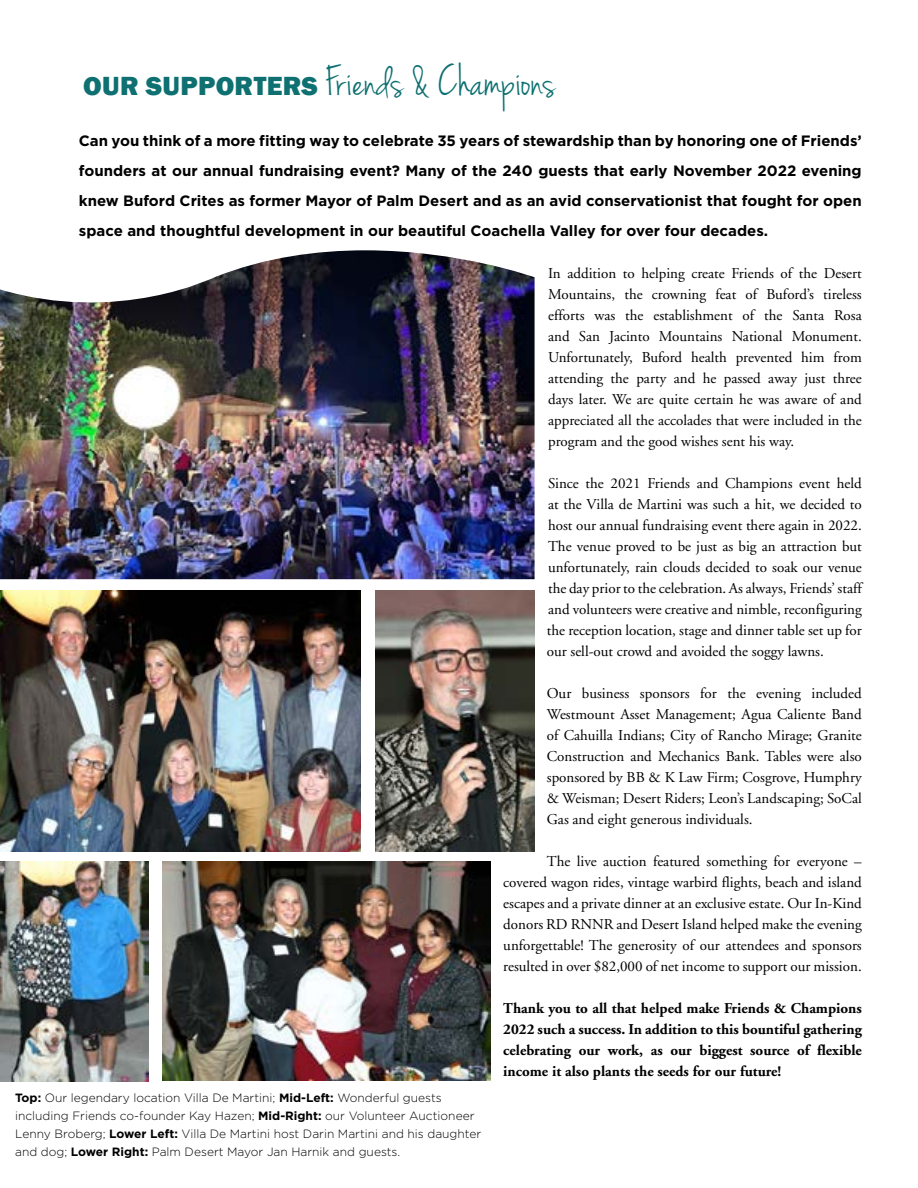
<style>
.page{position:relative;width:918px;height:1188px;background:#fff}
.page>*{position:absolute;margin:0;border:0;box-sizing:border-box;transform-origin:0 0}
.t1{font:45px "Jenna Sue";letter-spacing:.01em;color:#0e7071}
.t2{font:15px/21px "Adobe Garamond";color:#000;text-align:justify}
.t3{font:700 15px/30px "Gotham";color:#000;text-align:justify}
.t4{font:700 15px/21px "Adobe Garamond";color:#000;text-align:justify}
.t5{font:300 12px/18px "Gotham";color:#000}
.s1{font-family:"Franklin Gothic";font-weight:800;font-size:27px}
.s2{font-weight:700}
</style>
<div class="page">
<img style="left:162px;top:862px;width:328px;height:219px">
<img style="left:0;top:590px;width:361px;height:261px">
<img style="left:375px;top:590px;width:160px;height:261px">
<img style="left:0;top:862px;width:148px;height:219px">
<img style="left:0;top:250px;width:535px;height:329px">
<h1 class="t1" style="left:83px;top:56px;width:474px"><span class="s1">OUR SUPPORTERS</span> Friends &amp; Champions</h1>
<p class="t3" style="left:79px;top:125px;width:785px">Can you think of a more fitting way to celebrate 35 years of stewardship than by honoring one of Friends’ founders at our annual fundraising event? Many of the 240 guests that early November 2022 evening knew Buford Crites as former Mayor of Palm Desert and as an avid conservationist that fought for open space and thoughtful development in our beautiful Coachella Valley for over four decades.</p>
<p class="t2" style="left:548px;top:263px;width:315px">In addition to helping create Friends of the Desert Mountains, the crowning feat of Buford’s tireless efforts was the establishment of the Santa Rosa and San Jacinto Mountains National Monument.<br>Unfortunately, Buford health prevented him from attending the party and he passed away just three days later. We are quite certain he was aware of and appreciated all the accolades that were included in the program and the good wishes sent his way.</p>
<p class="t2" style="left:547px;top:473px;width:317px">Since the 2021 Friends and Champions event held at the Villa de Martini was such a hit, we decided to host our annual fundraising event there again in 2022.<br>The venue proved to be just as big an attraction but unfortunately, rain clouds decided to soak our venue the day prior to the celebration. As always, Friends’ staff and volunteers were creative and nimble, reconfiguring the reception location, stage and dinner table set up for our sell-out crowd and avoided the soggy lawns.</p>
<p class="t2" style="left:547px;top:683px;width:317px">Our business sponsors for the evening included Westmount Asset Management; Agua Caliente Band of Cahuilla Indians; City of Rancho Mirage; Granite Construction and Mechanics Bank. Tables were also sponsored by BB &amp; K Law Firm; Cosgrove, Humphry &amp; Weisman; Desert Riders; Leon’s Landscaping; SoCal Gas and eight generous individuals.</p>
<p class="t2" style="left:503px;top:851px;width:360px;text-indent:44px">The live auction featured something for everyone – covered wagon rides, vintage warbird flights, beach and island escapes and a private dinner at an exclusive estate. Our In-Kind donors RD RNNR and Desert Island helped make the evening unforgettable! The generosity of our attendees and sponsors resulted in over $82,000 of net income to support our mission.</p>
<p class="t4" style="left:503px;top:998px;width:360px">Thank you to all that helped make Friends &amp; Champions 2022 such a success. In addition to this bountiful gathering celebrating our work, as our biggest source of flexible income it also plants the seeds for our future!</p>
<p class="t5" style="left:15px;top:1088px;width:468px"><span class="s2">Top:</span> Our legendary location Villa De Martini; <span class="s2">Mid-Left:</span> Wonderful guests including Friends co-founder Kay Hazen; <span class="s2">Mid-Right:</span> our Volunteer Auctioneer Lenny Broberg; <span class="s2">Lower Left:</span> Villa De Martini host Darin Martini and his daughter and dog; <span class="s2">Lower Right:</span> Palm Desert Mayor Jan Harnik and guests.</p>
</div>
